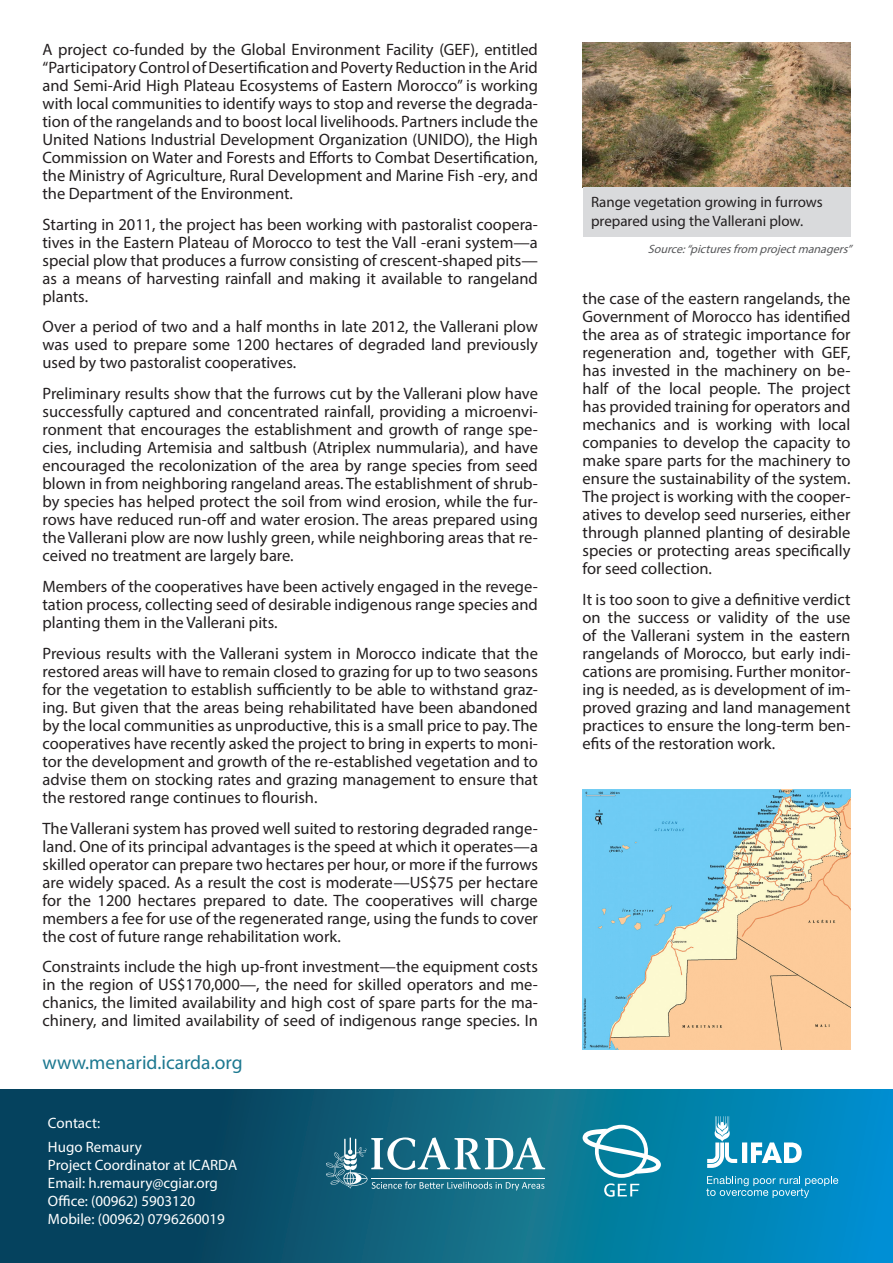
<style>
.page{position:relative;width:893px;height:1263px;background:#fff}
.page>*{position:absolute;margin:0;border:0;box-sizing:border-box;transform-origin:0 0}
.t1{font:19.5px "Myriad Pro";color:#1c7890}
.body{font:16.5px/18px "Myriad Pro";color:#231f20;text-align:justify}
.t2{font:15px/18px "Myriad Pro";color:#fff}
.body-2{font:15px/19.5px "Myriad Pro";color:#231f20}
.body-3{font:italic 12px "Myriad Pro";color:#57585a}
</style>
<div class="page">
<svg style="left:0;top:1089px;width:893px;height:174px;background:#076385"></svg>
<svg style="left:326px;top:1137px;width:219px;height:53px"></svg>
<svg style="left:583px;top:1125px;width:78px;height:72px"></svg>
<svg style="left:706px;top:1176px;width:132px;height:22px;background:#2d9cc7"></svg>
<svg style="left:707px;top:1116px;width:95px;height:52px"></svg>
<img style="left:583px;top:43px;width:267px;height:144px">
<div style="left:583px;top:187px;width:267px;height:50px;background:#d9dadc"></div>
<img style="left:583px;top:789px;width:267px;height:260px">
<p class="body" style="left:43px;top:40px;width:497px">A project co-funded by the Global Environment Facility (GEF), entitled “Participatory Control of Desertification and Poverty Reduction in the Arid and Semi-Arid High Plateau Ecosystems of Eastern Morocco” is working with local communities to identify ways to stop and reverse the degrada&shy;tion of the rangelands and to boost local livelihoods. Partners include the United Nations Industrial Development Organization (UNIDO), the High Commission on Water and Forests and Efforts to Combat Desertification, the Ministry of Agriculture, Rural Development and Marine Fish -ery, and the Department of the Environment.</p>
<p class="body" style="left:43px;top:215px;width:497px">Starting in 2011, the project has been working with pastoralist coopera&shy;tives in the Eastern Plateau of Morocco to test the Vall -erani system—a special plow that produces a furrow consisting of crescent-shaped pits— as a means of harvesting rainfall and making it available to rangeland plants.</p>
<p class="body" style="left:43px;top:318px;width:497px">Over a period of two and a half months in late 2012, the Vallerani plow was used to prepare some 1200 hectares of degraded land previously used by two pastoralist cooperatives.</p>
<p class="body" style="left:43px;top:384px;width:497px">Preliminary results show that the furrows cut by the Vallerani plow have successfully captured and concentrated rainfall, providing a microenvi&shy;ronment that encourages the establishment and growth of range spe&shy;cies, including Artemisia and saltbush (Atriplex nummularia), and have encouraged the recolonization of the area by range species from seed blown in from neighboring rangeland areas. The establishment of shrub&shy;by species has helped protect the soil from wind erosion, while the fur&shy;rows have reduced run-off and water erosion. The areas prepared using the Vallerani plow are now lushly green, while neighboring areas that re&shy;ceived no treatment are largely bare.</p>
<p class="body" style="left:43px;top:577px;width:497px">Members of the cooperatives have been actively engaged in the revege&shy;tation process, collecting seed of desirable indigenous range species and planting them in the Vallerani pits.</p>
<p class="body" style="left:43px;top:644px;width:497px">Previous results with the Vallerani system in Morocco indicate that the restored areas will have to remain closed to grazing for up to two seasons for the vegetation to establish sufficiently to be able to withstand graz&shy;ing. But given that the areas being rehabilitated have been abandoned by the local communities as unproductive, this is a small price to pay. The cooperatives have recently asked the project to bring in experts to moni&shy;tor the development and growth of the re-established vegetation and to advise them on stocking rates and grazing management to ensure that the restored range continues to flourish.</p>
<p class="body" style="left:43px;top:819px;width:497px">The Vallerani system has proved well suited to restoring degraded range&shy;land. One of its principal advantages is the speed at which it operates—a skilled operator can prepare two hectares per hour, or more if the furrows are widely spaced. As a result the cost is moderate—US$75 per hectare for the 1200 hectares prepared to date. The cooperatives will charge members a fee for use of the regenerated range, using the funds to cover the cost of future range rehabilitation work.</p>
<p class="body" style="left:43px;top:957px;width:497px">Constraints include the high up-front investment—the equipment costs in the region of US$170,000—, the need for skilled operators and me&shy;chanics, the limited availability and high cost of spare parts for the ma&shy;chinery, and limited availability of seed of indigenous range species. In</p>
<p class="t1" style="left:43px;top:1051px;width:202px">www.menarid.icarda.org</p>
<p class="t2" style="left:48px;top:1110px;width:95px;line-height:24.8px">Contact:<br>Hugo Remaury</p>
<p class="t2" style="left:48px;top:1156px;width:191px">Project Coordinator at ICARDA<br>Email: h.remaury@cgiar.org<br>Office: (00962) 5903120<br>Mobile: (00962) 0796260019</p>
<p class="body-2" style="left:591px;top:192px;width:233px">Range vegetation growing in furrows prepared using the Vallerani plow.</p>
<p class="body-3" style="left:648px;top:241px;width:209px">Source:“picturesfrom projectmanagers”</p>
<p class="body" style="left:583px;top:290px;width:269px">the case of the eastern rangelands, the Government of Morocco has identified the area as of strategic importance for regeneration and, together with GEF, has invested in the machinery on be&shy;half of the local people. The project has provided training for operators and mechanics and is working with local companies to develop the capacity to make spare parts for the machinery to ensure the sustainability of the system.<br>The project is working with the cooper&shy;atives to develop seed nurseries, either through planned planting of desirable species or protecting areas specifically for seed collection.</p>
<p class="body" style="left:583px;top:590px;width:269px">It is too soon to give a definitive verdict on the success or validity of the use of the Vallerani system in the eastern rangelands of Morocco, but early indi&shy;cations are promising. Further monitor&shy;ing is needed, as is development of im&shy;proved grazing and land management practices to ensure the long-term ben&shy;efits of the restoration work.</p>
</div>
